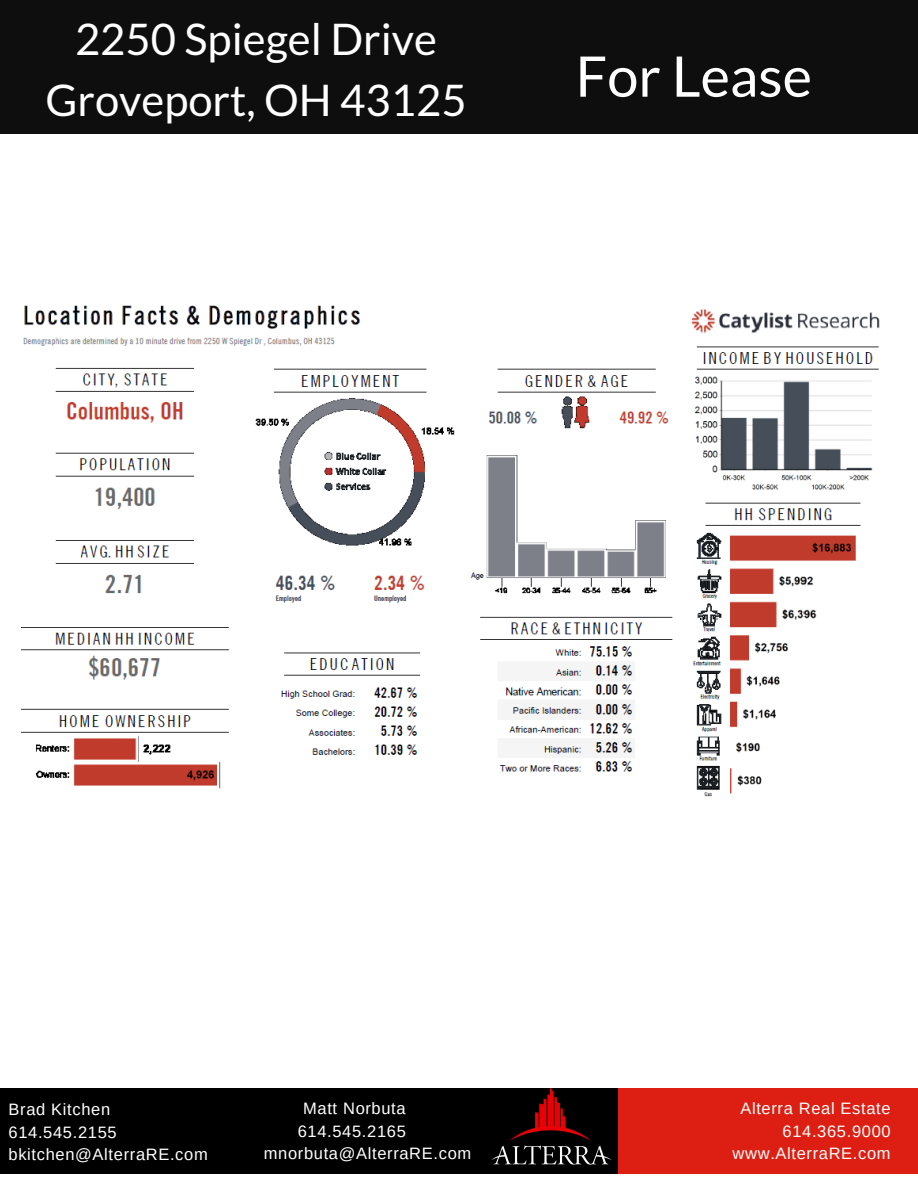
<style>
.page{position:relative;width:918px;height:1188px;background:#fff}
.page>*{position:absolute;margin:0;border:0;box-sizing:border-box;transform-origin:0 0}
.t1{font:55.95px "Lato";color:#fff}
.t2{font:43.65px "Lato";color:#fff}
.t3{font:16.5px "Arimo";letter-spacing:.04em;color:#fff}
</style>
<div class="page">
<div style="left:0;top:0;width:918px;height:133px;background:#0e0e0e"></div>
<div style="left:0;top:1089px;width:620px;height:84px;background:#000"></div>
<div style="left:618px;top:1089px;width:300px;height:84px;background:#dd1f13"></div>
<img style="left:20px;top:305px;width:860px;height:492px">
<img style="left:492px;top:1089px;width:119px;height:75px">
<p class="t2" style="left:75px;top:12px;width:363px">2250 Spiegel Drive</p>
<p class="t2" style="left:45px;top:73px;width:423px">Groveport, OH 43125</p>
<p class="t1" style="left:576px;top:41px;width:238px">For Lease</p>
<p class="t3" style="left:9px;top:1100px;width:103px">Brad Kitchen</p>
<p class="t3" style="left:9px;top:1123px;width:110px">614.545.2155</p>
<p class="t3" style="left:9px;top:1145px;width:201px">bkitchen@AlterraRE.com</p>
<p class="t3" style="left:303px;top:1100px;width:104px">Matt Norbuta</p>
<p class="t3" style="left:298px;top:1122px;width:110px">614.545.2165</p>
<p class="t3" style="left:264px;top:1145px;width:209px">mnorbuta@AlterraRE.com</p>
<p class="t3" style="left:740px;top:1100px;width:152px">Alterra Real Estate</p>
<p class="t3" style="left:783px;top:1122px;width:110px">614.365.9000</p>
<p class="t3" style="left:733px;top:1145px;width:160px">www.AlterraRE.com</p>
</div>
